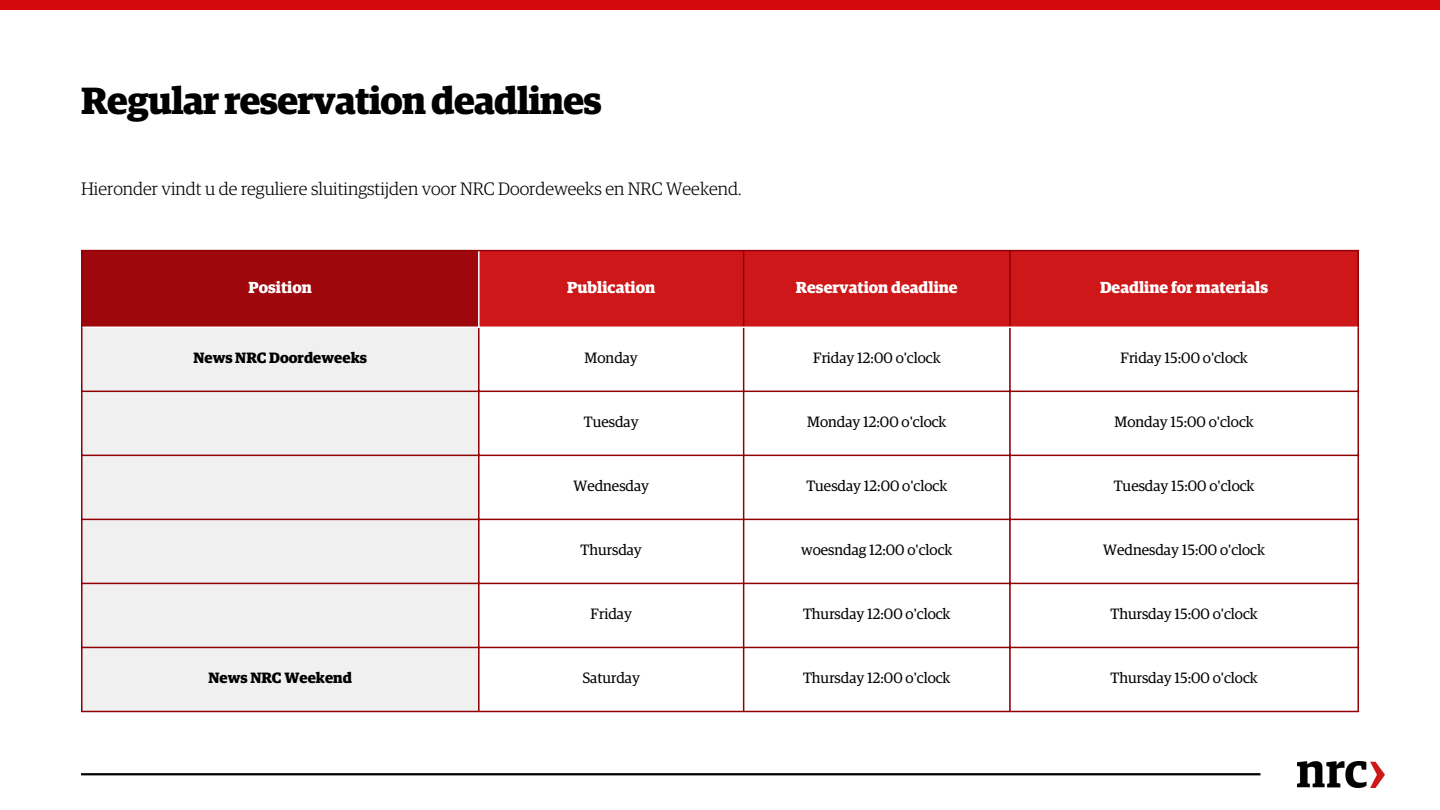
<style>
.page{position:relative;width:1440px;height:810px;background:#fff}
.page>*{position:absolute;margin:0;border:0;box-sizing:border-box;transform-origin:0 0}
.t1{font:700 38px "Guardian Egyp";letter-spacing:-.02em;color:#000}
.t2{font:300 18px "Guardian Egyp";color:#000}
.t3{font:700 16px "Guardian Egyp";color:#fff}
.t4{font:15px "Guardian Egyp";color:#000}
.t5{font:700 15px "Guardian Egyp";color:#000}
</style>
<div class="page">
<div style="left:82px;top:250px;width:397px;height:77px;background:#9e070c"></div>
<div style="left:480px;top:251px;width:878px;height:76px;background:#cd1719"></div>
<div style="left:82px;top:328px;width:396px;height:383px;background:#f0f0f0"></div>
<svg style="left:480px;top:328px;width:878px;height:383px"></svg>
<hr style="left:81px;top:251px;width:1px;height:460px;background:#910005">
<hr style="left:478px;top:328px;width:2px;height:383px;background:#910005">
<hr style="left:743px;top:251px;width:1px;height:460px;background:#910005">
<hr style="left:1009px;top:251px;width:2px;height:460px;background:#910005">
<hr style="left:1358px;top:251px;width:1px;height:460px;background:#910005">
<hr style="left:81px;top:250px;width:1278px;height:1px;background:#910005">
<hr style="left:81px;top:391px;width:1278px;height:1px;background:#910005">
<hr style="left:81px;top:455px;width:1278px;height:1px;background:#910005">
<hr style="left:81px;top:519px;width:1278px;height:1px;background:#910005">
<hr style="left:81px;top:583px;width:1278px;height:1px;background:#910005">
<hr style="left:81px;top:647px;width:1278px;height:1px;background:#910005">
<hr style="left:81px;top:711px;width:1278px;height:1px;background:#910005">
<hr style="left:478px;top:251px;width:2px;height:76px;background:#fff">
<hr style="left:82px;top:327px;width:1276px;height:1px;background:#fff">
<div style="left:0;top:0;width:1440px;height:9px;background:#d3090b"></div>
<img style="left:1297px;top:761px;width:88px;height:26px">
<hr style="left:81px;top:773px;width:1179px;height:2px;background:#000">
<p class="t1" style="left:81px;top:84px;width:523px">Regular reservationdeadlines</p>
<p class="t2" style="left:81px;top:181px;width:662px">Hieronder vindt u de reguliere sluitingstijden voor NRC Doordeweeks en NRC Weekend.</p>
<p class="t3" style="left:249px;top:281px;width:65px">Position</p>
<p class="t3" style="left:567px;top:281px;width:90px">Publication</p>
<p class="t3" style="left:796px;top:281px;width:163px">Reservation deadline</p>
<p class="t3" style="left:1100px;top:281px;width:169px">Deadline for materials</p>
<p class="t5" style="left:193px;top:351px;width:175px">News NRC Doordeweeks</p>
<p class="t4" style="left:585px;top:351px;width:55px">Monday</p>
<p class="t4" style="left:813px;top:351px;width:129px">Friday 12:00 o'clock</p>
<p class="t4" style="left:1120px;top:351px;width:129px">Friday 15:00 o'clock</p>
<p class="t4" style="left:584px;top:415px;width:56px">Tuesday</p>
<p class="t4" style="left:807px;top:415px;width:141px">Monday 12:00 o'clock</p>
<p class="t4" style="left:1114px;top:415px;width:141px">Monday 15:00 o'clock</p>
<p class="t4" style="left:573px;top:479px;width:77px">Wednesday</p>
<p class="t4" style="left:806px;top:479px;width:142px">Tuesday 12:00 o'clock</p>
<p class="t4" style="left:1114px;top:479px;width:142px">Tuesday 15:00 o'clock</p>
<p class="t4" style="left:581px;top:543px;width:63px">Thursday</p>
<p class="t4" style="left:801px;top:543px;width:153px">woesndag 12:00 o'clock</p>
<p class="t4" style="left:1103px;top:543px;width:163px">Wednesday 15:00 o'clock</p>
<p class="t4" style="left:591px;top:607px;width:43px">Friday</p>
<p class="t4" style="left:803px;top:607px;width:149px">Thursday 12:00 o'clock</p>
<p class="t4" style="left:1110px;top:607px;width:149px">Thursday 15:00 o'clock</p>
<p class="t5" style="left:209px;top:671px;width:145px">News NRC Weekend</p>
<p class="t4" style="left:583px;top:671px;width:59px">Saturday</p>
<p class="t4" style="left:803px;top:671px;width:149px">Thursday 12:00 o'clock</p>
<p class="t4" style="left:1110px;top:671px;width:149px">Thursday 15:00 o'clock</p>
</div>
